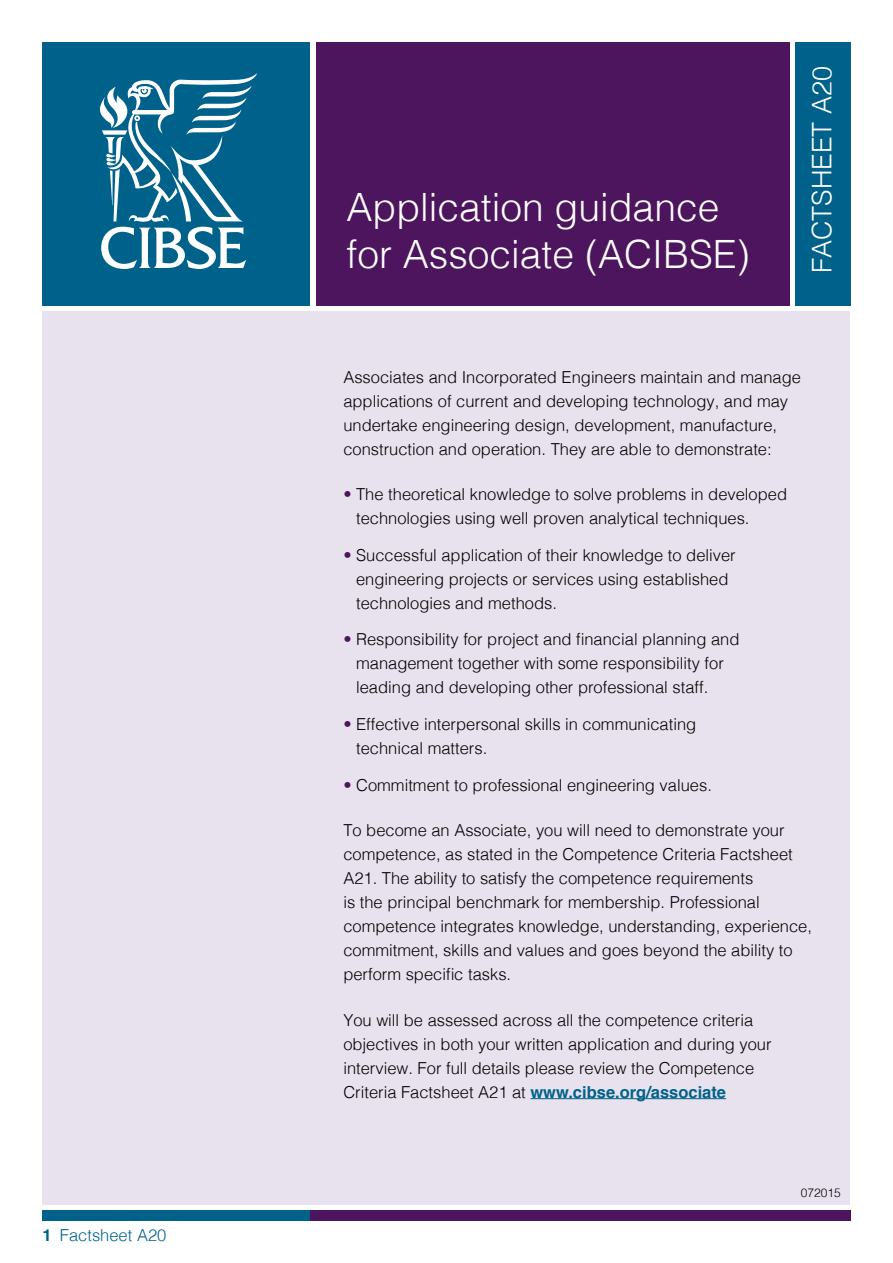
<style>
.page{position:relative;width:893px;height:1263px;background:#fff}
.page>*{position:absolute;margin:0;border:0;box-sizing:border-box;transform-origin:0 0}
.t1{font:300 39px/46.8px "Helvetica";color:#fff}
.t2{font:300 27px "Helvetica";color:#fff}
.t3{font:300 16.5px/24px "Helvetica";color:#000}
.t4{font:300 16.5px "Helvetica";color:#00628b}
.t5{font:300 12px "Helvetica";color:#000}
.s1{font-weight:700}
.s2{color:#4d155d}
.s3{font-weight:700;color:#00628b}
</style>
<div class="page">
<div style="left:43px;top:43px;width:267px;height:263px;background:#00628b"></div>
<div style="left:316px;top:43px;width:473px;height:263px;background:#4d155d"></div>
<div style="left:795px;top:43px;width:55px;height:263px;background:#00628b"></div>
<div style="left:316px;top:1210px;width:534px;height:10px;background:#4d155d"></div>
<div style="left:43px;top:311px;width:807px;height:894px;background:#e8e2ee"></div>
<hr style="left:530px;top:1098px;width:196px;height:1px;background:#00628b">
<div style="left:43px;top:1210px;width:267px;height:10px;background:#00628b"></div>
<svg style="left:100px;top:73px;width:157px;height:196px"></svg>
<p class="t4" style="left:43px;top:1221px;width:125px"><span class="s1">1</span> Factsheet A20</p>
<h1 class="t1" style="left:347px;top:181px;width:405px">Application guidance for Associate (ACIBSE)</h1>
<h2 class="t2" style="left:799px;top:273px;width:209px;rotate:-90deg">FACTSHEET A20</h2>
<p class="t3" style="left:343px;top:363px;width:459px">Associates and Incorporated Engineers maintain and manage applications of current and developing technology, and may undertake engineering design, development, manufacture, construction and operation. They are able to demonstrate:</p>
<p class="t3" style="left:356px;top:481px;width:432px;text-indent:-13px"><span class="s2">•</span> The theoretical knowledge to solve problems in developed technologies using well proven analytical techniques.</p>
<p class="t3" style="left:356px;top:542px;width:381px;text-indent:-13px"><span class="s2">•</span> Successful application of their knowledge to deliver engineering projects or services using established technologies and methods.</p>
<p class="t3" style="left:356px;top:626px;width:385px;text-indent:-13px"><span class="s2">•</span> Responsibility for project and financial planning and management together with some responsibility for leading and developing other professional staff.</p>
<p class="t3" style="left:356px;top:711px;width:342px;text-indent:-13px"><span class="s2">•</span> Effective interpersonal skills in communicating technical matters.</p>
<p class="t3" style="left:343px;top:772px;width:370px"><span class="s2">•</span> Commitment to professional engineering values.</p>
<p class="t3" style="left:343px;top:817px;width:470px">To become an Associate, you will need to demonstrate your competence, as stated in the Competence Criteria Factsheet A21. The ability to satisfy the competence requirements<br>is the principal benchmark for membership. Professional competence integrates knowledge, understanding, experience, commitment, skills and values and goes beyond the ability to perform specific tasks.</p>
<p class="t3" style="left:343px;top:1006px;width:430px">You will be assessed across all the competence criteria objectives in both your written application and during your interview. For full details please review the Competence Criteria Factsheet A21 at <span class="s3">www.cibse.org/associate</span></p>
<p class="t5" style="left:801px;top:1183px;width:42px">072015</p>
</div>
